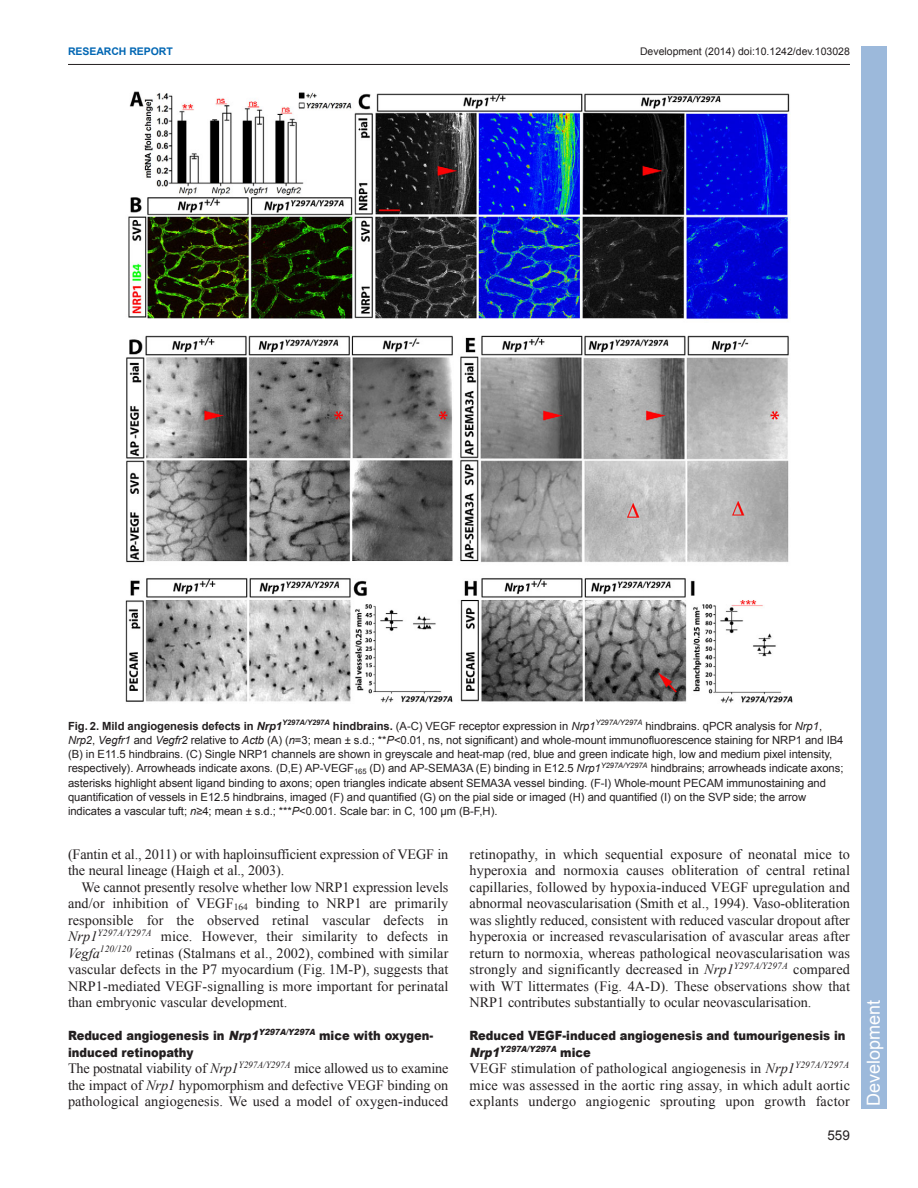
<style>
.page{position:relative;width:918px;height:1188px;background:#fff}
.page>*{position:absolute;margin:0;border:0;box-sizing:border-box;transform-origin:0 0}
.t1{font:18px "Arial";color:#fff}
.t2{font:14.25px/16.5px "Times New Roman";letter-spacing:-.005em;color:#231f20;text-align:justify}
.t3{font:13.5px "Arial";color:#231f20}
.t4{font:900 12.75px/16.5px "Arial";color:#231f20;scale:.9 1}
.t5{font:11.25px/14.2px "Arial";letter-spacing:-.005em;color:#231f20}
.t6{font:10.5px "Arial";color:#231f20}
.t7{font:700 10.5px "Arial";letter-spacing:-.005em;color:#0166b3}
.t8{font:italic 900 8.55px "Arial";color:#231f20;scale:.9 1}
.s1{font-weight:700}
.s2{font-weight:700;font-style:italic}
.s3{font-style:italic}
.s4{font-size:12.75px}
.s5{font-style:normal;font-size:12.75px}
</style>
<div class="page">
<hr style="left:68px;top:64px;width:782px;height:1px;background:#231f20">
<img style="left:125px;top:91px;width:668px;height:612px">
<div style="left:861px;top:46px;width:25px;height:1063px;background:#9cb9db"></div>
<p class="t7" style="left:68px;top:45px;width:106px">RESEARCH REPORT</p>
<p class="t6" style="left:640px;top:45px;width:211px">Development (2014) doi:10.1242/dev.103028</p>
<p class="t5" style="left:68px;top:719px;width:777px"><span class="s1">Fig. 2. Mild angiogenesis defects in</span> <span class="s2">Nrp1</span><sup>Y297A/Y297A</sup> <span class="s1">hindbrains.</span> (A-C) VEGF receptor expression in <span class="s3">Nrp1</span><sup>Y297A/Y297A</sup> hindbrains. qPCR analysis for <span class="s3">Nrp1</span>, <span class="s3">Nrp2</span>, <span class="s3">Vegfr1</span> and <span class="s3">Vegfr2</span> relative to <span class="s3">Actb</span> (A) (<span class="s3">n</span>=3; mean ± s.d.; **<span class="s3">P</span>&lt;0.01, ns, not significant) and whole-mount immunofluorescence staining for NRP1 and IB4 (B) in E11.5 hindbrains. (C) Single NRP1 channels are shown in greyscale and heat-map (red, blue and green indicate high, low and medium pixel intensity, respectively). Arrowheads indicate axons. (D,E) AP-VEGF<sub>165</sub> (D) and AP-SEMA3A (E) binding in E12.5 <span class="s3">Nrp1</span><sup>Y297A/Y297A</sup> hindbrains; arrowheads indicate axons; asterisks highlight absent ligand binding to axons; open triangles indicate absent SEMA3A vessel binding. (F-I) Whole-mount PECAM immunostaining and quantification of vessels in E12.5 hindbrains, imaged (F) and quantified (G) on the pial side or imaged (H) and quantified (I) on the SVP side; the arrow indicates a vascular tuft; <span class="s3">n</span>≥4; mean ± s.d.; ***<span class="s3">P</span>&lt;0.001. Scale bar: in C, 100 μm (B-F,H).</p>
<p class="t2" style="left:68px;top:846px;width:382px">(Fantin et al., 2011) or with haploinsufficient expression of VEGF in the neural lineage (Haigh et al., 2003).</p>
<p class="t2" style="left:68px;top:879px;width:382px;text-indent:14px">We cannot presently resolve whether low NRP1 expression levels and/or inhibition of VEGF<sub>164</sub> binding to NRP1 are primarily responsible for the observed retinal vascular defects in <span class="s3">Nrp1</span><sup>Y297A/Y297A</sup> mice. However, their similarity to defects in <span class="s3">Vegfa</span><sup>120/120</sup> retinas (Stalmans et al., 2002), combined with similar vascular defects in the P7 myocardium (Fig. 1M-P), suggests that NRP1-mediated VEGF-signalling is more important for perinatal than embryonic vascular development.</p>
<p class="t4" style="left:68px;top:1027px;width:407px">Reduced angiogenesis in <span class="s3">Nrp1</span><sup>Y297A/Y297A</sup> mice with oxygen&shy;induced retinopathy</p>
<p class="t2" style="left:68px;top:1060px;width:382px">The postnatal viability of <span class="s3">Nrp1</span><sup>Y297A/Y297A</sup> mice allowed us to examine the impact of <span class="s3">Nrp1</span> hypomorphism and defective VEGF binding on pathological angiogenesis. We used a model of oxygen-induced</p>
<p class="t2" style="left:470px;top:846px;width:382px">retinopathy, in which sequential exposure of neonatal mice to hyperoxia and normoxia causes obliteration of central retinal capillaries, followed by hypoxia-induced VEGF upregulation and abnormal neovascularisation (Smith et al., 1994). Vaso-obliteration was slightly reduced, consistent with reduced vascular dropout after hyperoxia or increased revascularisation of avascular areas after return to normoxia, whereas pathological neovascularisation was strongly and significantly decreased in <span class="s3">Nrp1</span><sup>Y297A/Y297A</sup> compared with WT littermates (Fig. 4A-D). These observations show that NRP1 contributes substantially to ocular neovascularisation.</p>
<p class="t4" style="left:470px;top:1027px;width:419px">Reduced VEGF-induced angiogenesis and tumourigenesis in</p>
<p class="t8" style="left:470px;top:1043px;width:136px"><span class="s4">Nrp1</span>Y297A/Y297A <span class="s5">m i c e</span></p>
<p class="t2" style="left:470px;top:1060px;width:382px">VEGF stimulation of pathological angiogenesis in <span class="s3">Nrp1</span><sup>Y297A/Y297A </sup>mice was assessed in the aortic ring assay, in which adult aortic explants undergo angiogenic sprouting upon growth factor</p>
<p class="t3" style="left:827px;top:1128px;width:24px">559</p>
<p class="t1" style="left:862px;top:1106px;width:108px;rotate:-90deg">Development</p>
</div>
